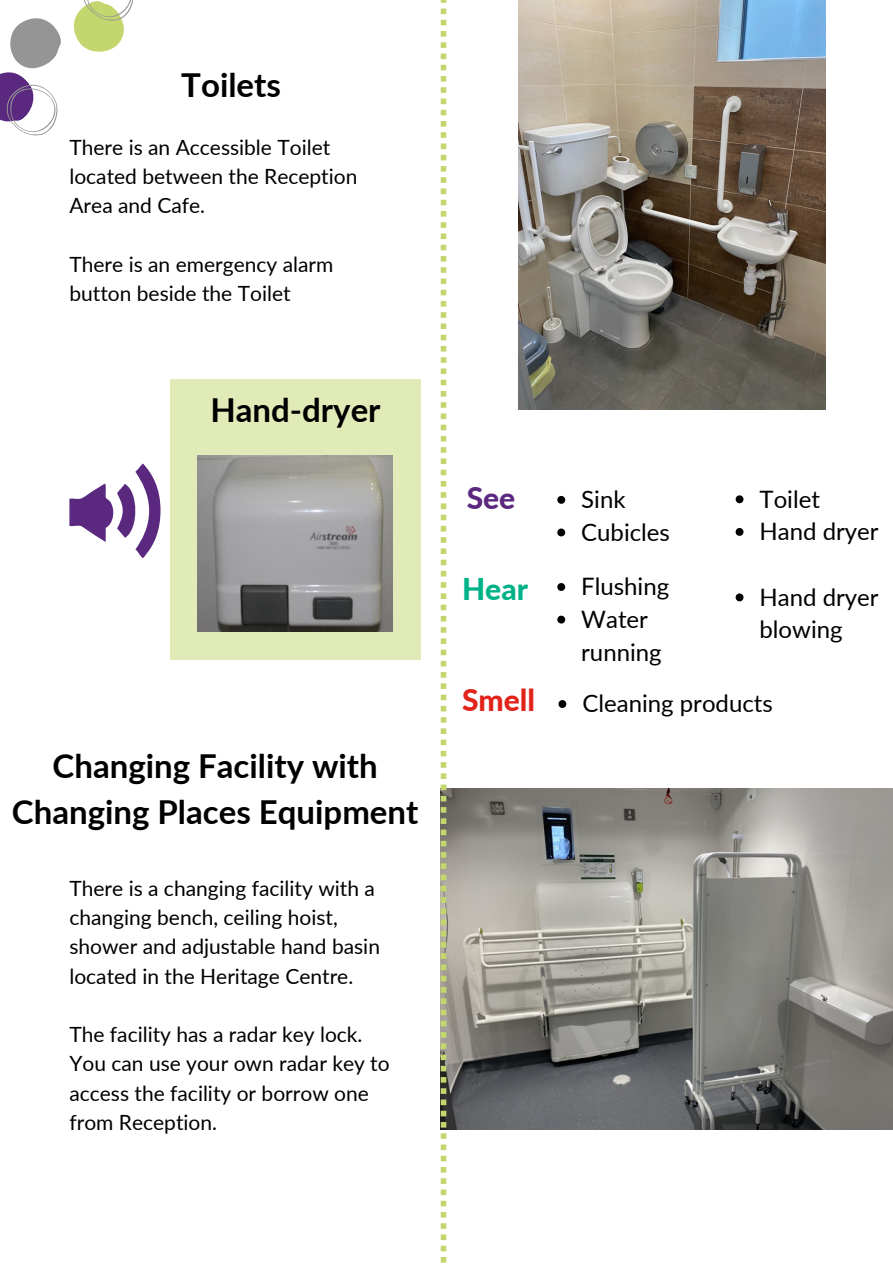
<style>
.page{position:relative;width:893px;height:1264px;background:#fff}
.page>*{position:absolute;margin:0;border:0;box-sizing:border-box;transform-origin:0 0}
.t1{font:700 33px/46px "Lato";color:#000;text-align:center}
.t2{font:800 30px "Lato";color:#e2231a}
.t3{font:800 30px "Lato";color:#00b288}
.t4{font:800 30px "Lato";color:#5a287f}
.t5{font:24px/32.5px "Lato";color:#000}
.t6{font:21px/29.2px "Lato";color:#000}
</style>
<div class="page">
<svg style="left:0;top:0;width:133px;height:136px"></svg>
<img style="left:446px;top:788px;width:446px;height:341px">
<svg style="left:440px;top:0;width:6px;height:1262px"></svg>
<div style="left:170px;top:380px;width:250px;height:280px;background:#e1ebb7"></div>
<img style="left:197px;top:455px;width:195px;height:176px">
<svg style="left:69px;top:463px;width:91px;height:95px"></svg>
<img style="left:518px;top:0;width:307px;height:409px">
<svg style="left:557px;top:496px;width:8px;height:8px"></svg>
<svg style="left:557px;top:528px;width:8px;height:8px"></svg>
<svg style="left:557px;top:583px;width:8px;height:8px"></svg>
<svg style="left:557px;top:615px;width:8px;height:8px"></svg>
<svg style="left:735px;top:495px;width:8px;height:8px"></svg>
<svg style="left:735px;top:528px;width:8px;height:8px"></svg>
<svg style="left:558px;top:700px;width:8px;height:8px"></svg>
<svg style="left:735px;top:593px;width:8px;height:8px"></svg>
<p class="t1" style="left:181px;top:61px;width:101px">Toilets</p>
<p class="t6" style="left:69px;top:132px;width:289px">There is an Accessible Toilet located between the Reception<br>Area and Cafe.</p>
<p class="t6" style="left:69px;top:249px;width:265px">There is an emergency alarm button beside the Toilet</p>
<p class="t1" style="left:210px;top:386px;width:172px">Hand-dryer</p>
<p class="t1" style="left:12px;top:741px;width:408px">Changing Facility with<br>Changing Places Equipment</p>
<p class="t6" style="left:69px;top:873px;width:312px">There is a changing facility with a changing bench, ceiling hoist, shower and adjustable hand basin located in the Heritage Centre.</p>
<p class="t6" style="left:69px;top:1019px;width:322px">The facility has a radar key lock.<br>You can use your own radar key to access the facility or borrow one from Reception.</p>
<p class="t4" style="left:466px;top:479px;width:50px">See</p>
<p class="t3" style="left:462px;top:571px;width:67px">Hear</p>
<p class="t5" style="left:581px;top:482px;width:46px">Sink</p>
<p class="t5" style="left:581px;top:515px;width:90px">Cubicles</p>
<p class="t5" style="left:581px;top:570px;width:89px">Flushing</p>
<p class="t5" style="left:581px;top:602px;width:82px">Water running</p>
<p class="t5" style="left:759px;top:482px;width:62px">Toilet</p>
<p class="t5" style="left:759px;top:515px;width:121px">Hand dryer</p>
<p class="t5" style="left:759px;top:580px;width:121px">Hand dryer blowing</p>
<p class="t2" style="left:462px;top:681px;width:75px">Smell</p>
<p class="t5" style="left:582px;top:687px;width:192px">Cleaning products</p>
</div>
